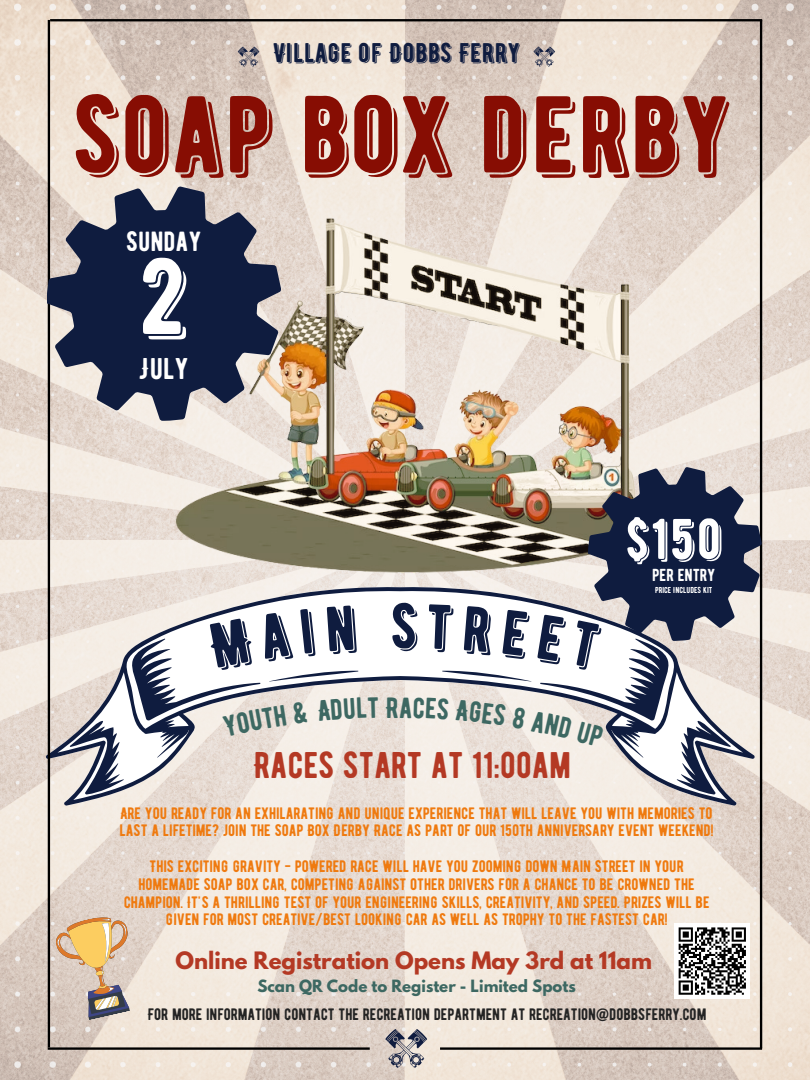
<style>
.page{position:relative;width:810px;height:1080px;background:#fff}
.page>*{position:absolute;margin:0;border:0;box-sizing:border-box;transform-origin:0 0}
.t1{font:108.88px "BERNIER Shade";color:#870d03}
.t2{font:108.56px "BERNIER Shade";color:#fff}
.t3{font:63.06px "BERNIER Shade";color:#0f1c3f}
.t4{font:57.19px "BERNIER Shade";color:#fff}
.t5{font:37.12px "BERNIER Regular";color:#b43924}
.t6{font:29.94px "BERNIER Regular";color:#fff}
.t7{font:29.25px "BERNIER Regular";color:#3d6862}
.t8{font:27.69px "BERNIER Regular";color:#fff}
.t9{font:26.94px "BERNIER Shade";color:#0f1c3f}
.t10{font:700 21.25px "League Spartan";color:#b43924}
.t11{font:17.38px "BERNIER Regular";color:#fff}
.t12{font:16.56px/17.8px "BERNIER Regular";color:#ef7a0f}
.t13{font:16.56px "BERNIER Regular";color:#242424}
.t14{font:700 15px "League Spartan";color:#3d6862}
.t15{font:8.62px "BERNIER Regular";color:#fff}
</style>
<div class="page">
<img style="left:0;top:0;width:810px;height:1080px">
<img style="left:164px;top:210px;width:495px;height:371px">
<svg style="left:45px;top:586px;width:711px;height:220px;background:#e2dad6"></svg>
<hr style="left:440px;top:1047px;width:322px;height:3px;background:#000">
<hr style="left:50px;top:19px;width:712px;height:2px;background:#000">
<hr style="left:760px;top:20px;width:2px;height:1028px;background:#000">
<hr style="left:48px;top:20px;width:2px;height:1027px;background:#000">
<hr style="left:48px;top:1047px;width:322px;height:3px;background:#000">
<svg style="left:385px;top:1029px;width:42px;height:39px;background:#a4a0a3"></svg>
<svg style="left:534px;top:47px;width:21px;height:20px"></svg>
<svg style="left:238px;top:47px;width:21px;height:20px"></svg>
<svg style="left:48px;top:186px;width:232px;height:235px;background:#82828c"></svg>
<div style="left:83px;top:221px;width:162px;height:162px;background:#0f1c3f;border-radius:50%"></div>
<div style="left:675px;top:923px;width:75px;height:76px;background:#fff"></div>
<svg style="left:678px;top:927px;width:68px;height:68px"></svg>
<svg style="left:52px;top:911px;width:93px;height:113px;background:#d6c0a7"></svg>
<svg style="left:70px;top:605px;width:308px;height:190px"></svg>
<svg style="left:400px;top:467px;width:362px;height:328px"></svg>
<h3 class="t9" style="left:273px;top:37px;width:249px">VILLAGE OF DOBBS FERRY</h3>
<h1 class="t1" style="left:73px;top:69px;width:660px">SOAP BOX DERBY</h1>
<h3 class="t8" style="left:126px;top:225px;width:77px">SUNDAY</h3>
<h2 class="t2" style="left:139px;top:231px;width:51px">2</h2>
<h3 class="t6" style="left:139px;top:350px;width:51px">JULY</h3>
<h3 class="t3" style="left:391px;top:588px;width:29px">S</h3>
<h3 class="t7" style="left:386px;top:690px;width:15px">R</h3>
<h3 class="t5" style="left:254px;top:743px;width:319px">RACES START AT 11:00AM</h3>
<h3 class="t4" style="left:626px;top:505px;width:100px">$150</h3>
<p class="t11" style="left:652px;top:565px;width:65px">PER ENTRY</p>
<p class="t15" style="left:655px;top:585px;width:59px">PRICE INCLUDES KIT</p>
<p class="t12" style="left:120px;top:804px;width:595px">ARE YOU READY FOR AN EXHILARATING AND UNIQUE EXPERIENCE THAT WILL LEAVE YOU WITH MEMORIES TO<br>LAST A LIFETIME? JOIN THE SOAP BOX DERBY RACE AS PART OF OUR 150TH ANNIVERSARY EVENT WEEKEND!</p>
<p class="t12" style="left:124px;top:857px;width:587px;text-align:center">THIS EXCITING GRAVITY - POWERED RACE WILL HAVE YOU ZOOMING DOWN MAIN STREET IN YOUR HOMEMADE SOAP BOX CAR, COMPETING AGAINST OTHER DRIVERS FOR A CHANCE TO BE CROWNED THE CHAMPION. IT'S A THRILLING TEST OF YOUR ENGINEERING SKILLS, CREATIVITY, AND SPEED. PRIZES WILL BE GIVEN FOR MOST CREATIVE/BEST LOOKING CAR AS WELL AS TROPHY TO THE FASTEST CAR!</p>
<p class="t10" style="left:175px;top:950px;width:478px">Online Registration Opens May 3rd at 11am</p>
<p class="t14" style="left:257px;top:978px;width:320px">Scan QR Code to Register - Limited Spots</p>
<p class="t13" style="left:148px;top:1004px;width:560px">FOR MORE INFORMATION CONTACT THE RECREATION DEPARTMENT AT RECREATION@DOBBSFERRY.COM</p>
</div>
